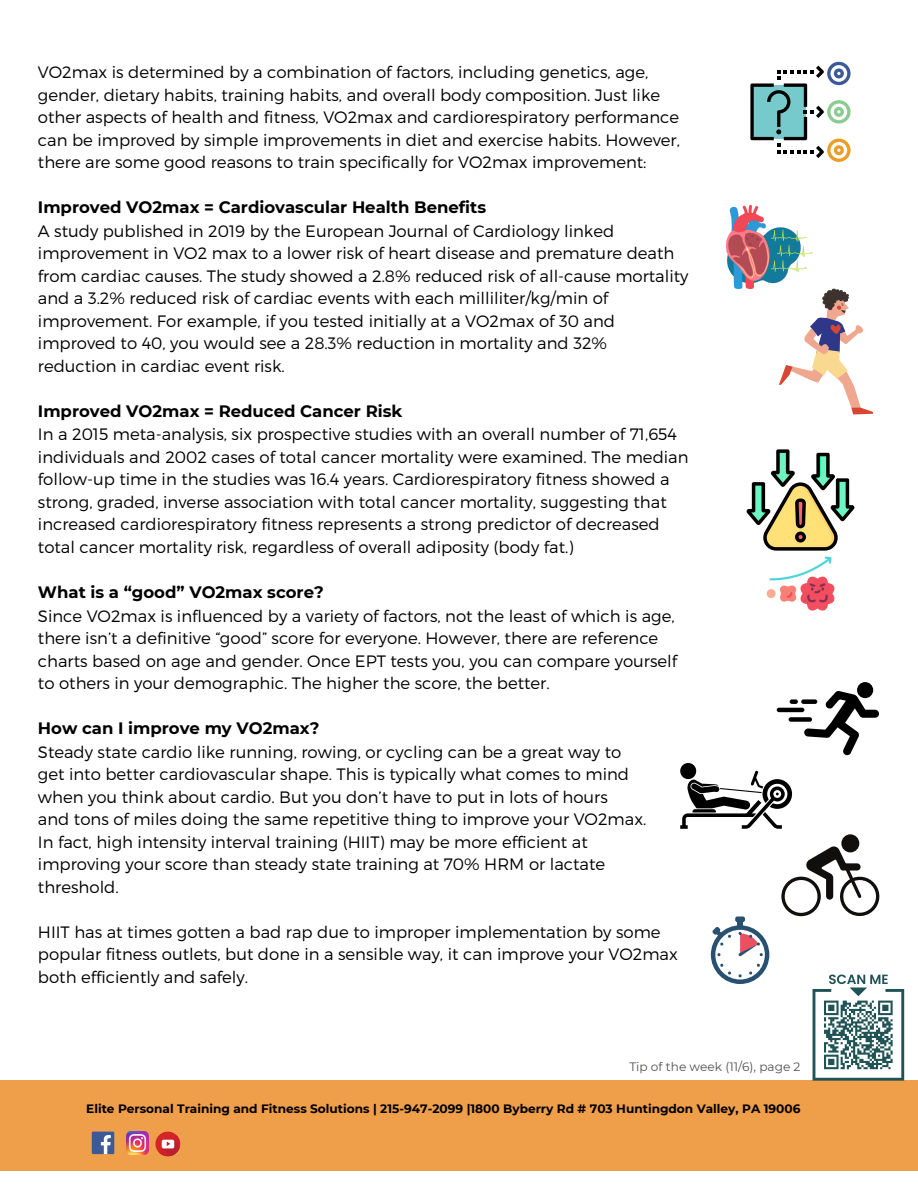
<style>
.page{position:relative;width:918px;height:1188px;background:#fff}
.page>*{position:absolute;margin:0;border:0;box-sizing:border-box;transform-origin:0 0}
.t1{font:300 16.5px/22.5px "Montserrat";color:#000}
.t2{font:700 16.5px "Montserrat";color:#000}
.t3{font:700 12.15px "Montserrat";color:#000}
.t4{font:12.15px "Montserrat";color:#4f524e}
</style>
<div class="page">
<div style="left:0;top:1081px;width:918px;height:90px;background:#ef9e4a"></div>
<svg style="left:813px;top:975px;width:91px;height:106px"></svg>
<div style="left:92px;top:1132px;width:22px;height:22px;background:#3d5a98"></div>
<svg style="left:101px;top:1135px;width:10px;height:19px"></svg>
<img style="left:126px;top:1132px;width:23px;height:22px">
<div style="left:155px;top:1132px;width:25px;height:24px;background:#d42428;border-radius:50%"></div>
<svg style="left:159px;top:1135px;width:22px;height:22px"></svg>
<svg style="left:750px;top:62px;width:101px;height:100px"></svg>
<img style="left:727px;top:205px;width:85px;height:84px">
<svg style="left:746px;top:449px;width:108px;height:102px"></svg>
<svg style="left:779px;top:289px;width:94px;height:125px"></svg>
<svg style="left:767px;top:557px;width:68px;height:54px"></svg>
<svg style="left:680px;top:763px;width:199px;height:153px"></svg>
<svg style="left:804px;top:691px;width:75px;height:64px"></svg>
<div style="left:857px;top:682px;width:16px;height:16px;background:#000;border-radius:50%"></div>
<hr style="left:777px;top:708px;width:27px;height:4px;background:#000;border-radius:2px">
<div style="left:789px;top:717px;width:23px;height:5px;background:#000;border-radius:2px"></div>
<div style="left:790px;top:699px;width:8px;height:5px;background:#000;border-radius:2px"></div>
<div style="left:801px;top:699px;width:16px;height:5px;background:#000;border-radius:2px"></div>
<div style="left:735px;top:917px;width:10px;height:5px;background:#285070;border-radius:2px"></div>
<div style="left:737px;top:919px;width:6px;height:9px;background:#285070"></div>
<svg style="left:711px;top:925px;width:58px;height:59px"></svg>
<p class="t1" style="left:38px;top:60px;width:644px">VO2max is determined by a combination of factors, including genetics, age, gender, dietary habits, training habits, and overall body composition. Just like other aspects of health and fitness, VO2max and cardiorespiratory performance can be improved by simple improvements in diet and exercise habits. However, there are some good reasons to train specifically for VO2max improvement:</p>
<p class="t2" style="left:38px;top:197px;width:450px">Improved VO2max = Cardiovascular Health Benefits</p>
<p class="t1" style="left:38px;top:219px;width:652px">A study published in 2019 by the European Journal of Cardiology linked improvement in VO2 max to a lower risk of heart disease and premature death from cardiac causes. The study showed a 2.8% reduced risk of all-cause mortality and a 3.2% reduced risk of cardiac events with each milliliter/kg/min of improvement. For example, if you tested initially at a VO2max of 30 and improved to 40, you would see a 28.3% reduction in mortality and 32% reduction in cardiac event risk.</p>
<p class="t2" style="left:38px;top:401px;width:366px">Improved VO2max = Reduced Cancer Risk</p>
<p class="t1" style="left:38px;top:422px;width:652px">In a 2015 meta-analysis, six prospective studies with an overall number of 71,654 individuals and 2002 cases of total cancer mortality were examined. The median follow-up time in the studies was 16.4 years. Cardiorespiratory fitness showed a strong, graded, inverse association with total cancer mortality, suggesting that increased cardiorespiratory fitness represents a strong predictor of decreased total cancer mortality risk, regardless of overall adiposity (body fat.)</p>
<p class="t2" style="left:38px;top:582px;width:287px">What is a “good” VO2max score?</p>
<p class="t1" style="left:38px;top:604px;width:641px">Since VO2max is influenced by a variety of factors, not the least of which is age, there isn’t a definitive “good” score for everyone. However, there are reference charts based on age and gender. Once EPT tests you, you can compare yourself to others in your demographic. The higher the score, the better.</p>
<p class="t2" style="left:38px;top:718px;width:283px">How can I improve my VO2max?</p>
<p class="t1" style="left:38px;top:740px;width:585px">Steady state cardio like running, rowing, or cycling can be a great way to</p>
<p class="t1" style="left:38px;top:762px;width:593px">get into better cardiovascular shape. This is typically what comes to mind</p>
<p class="t1" style="left:38px;top:785px;width:571px">when you think about cardio. But you don’t have to put in lots of hours</p>
<p class="t1" style="left:38px;top:807px;width:610px">and tons of miles doing the same repetitive thing to improve your VO2max.</p>
<p class="t1" style="left:38px;top:830px;width:551px">In fact, high intensity interval training (HIIT) may be more efficient at</p>
<p class="t1" style="left:38px;top:852px;width:569px">improving your score than steady state training at 70% HRM or lactate threshold.</p>
<p class="t1" style="left:38px;top:920px;width:641px">HIIT has at times gotten a bad rap due to improper implementation by some popular fitness outlets, but done in a sensible way, it can improve your VO2max both efficiently and safely.</p>
<p class="t4" style="left:629px;top:1059px;width:173px">Tip of the week (11/6), page 2</p>
<p class="t3" style="left:86px;top:1102px;width:716px">Elite Personal Training and Fitness Solutions | 215-947-2099 |1800 Byberry Rd # 703 Huntingdon Valley, PA 19006</p>
</div>
